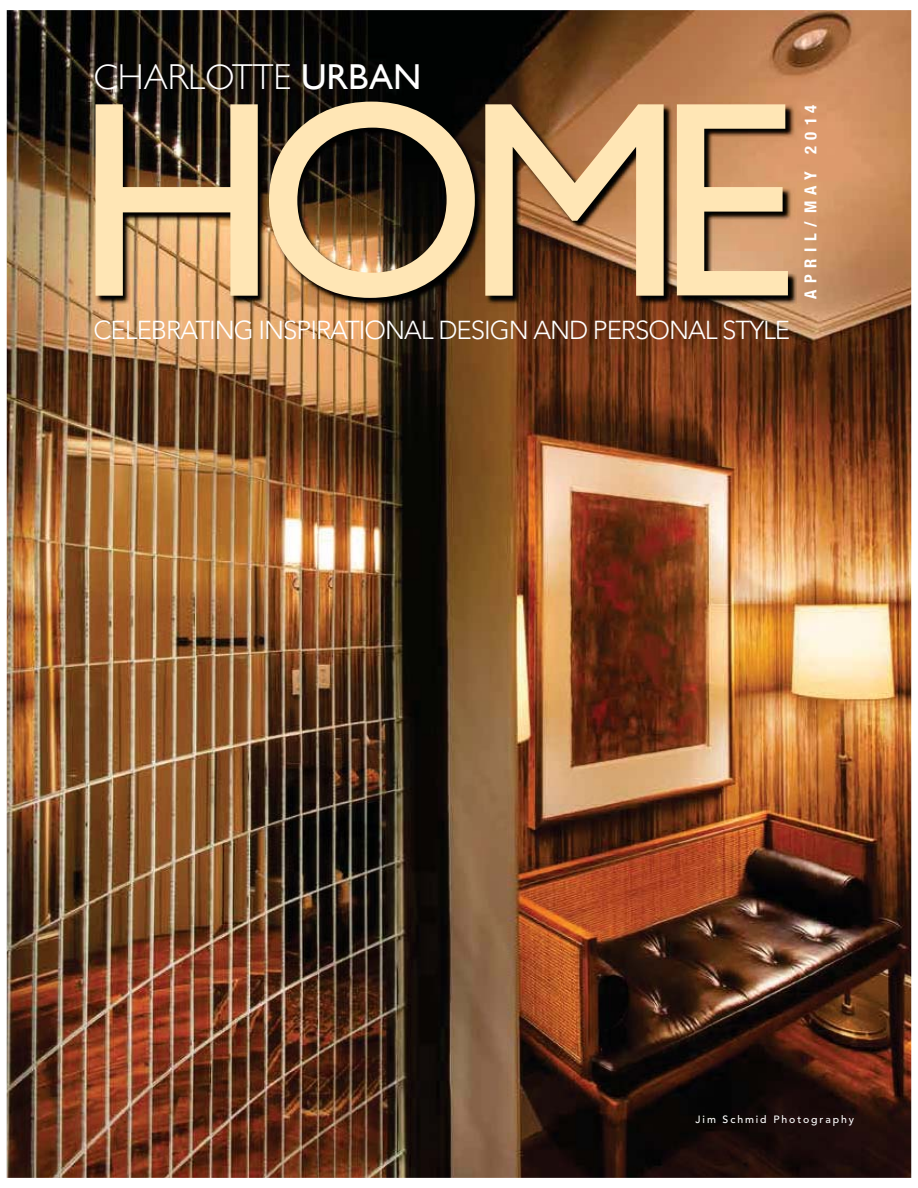
<style>
.page{position:relative;width:918px;height:1188px;background:#fff}
.page>*{position:absolute;margin:0;border:0;box-sizing:border-box;transform-origin:0 0}
.t1{font:280.5px "Gill Sans";color:#ffe6b5}
.t2{font:300 36px "Gill Sans";color:#fff}
.t3{font:300 25.8px "Avenir";letter-spacing:-.04em;color:#fff}
.t4{font:700 condensed 16.5px "Helvetica Neue";letter-spacing:.39em;color:#fff}
.t5{font:500 10.5px "Avenir";letter-spacing:.18em;color:#fff}
.s1{font-weight:400}
</style>
<div class="page">
<img style="left:7px;top:10px;width:904px;height:1168px">
<img style="left:96px;top:102px;width:701px;height:205px">
<h2 class="t2" style="left:93px;top:57px;width:329px">CHARLOTTE <span class="s1">URBAN</span></h2>
<h1 class="t1" style="left:74px;top:38px;width:723px">HOME</h1>
<p class="t4" style="left:801px;top:299px;width:196px;rotate:-90deg">APRIL/MAY 2014</p>
<p class="t3" style="left:93px;top:319px;width:698px">CELEBRATING INSPIRATIONAL DESIGN AND PERSONAL STYLE</p>
<p class="t5" style="left:696px;top:1115px;width:160px">Jim Schmid Photography</p>
</div>
